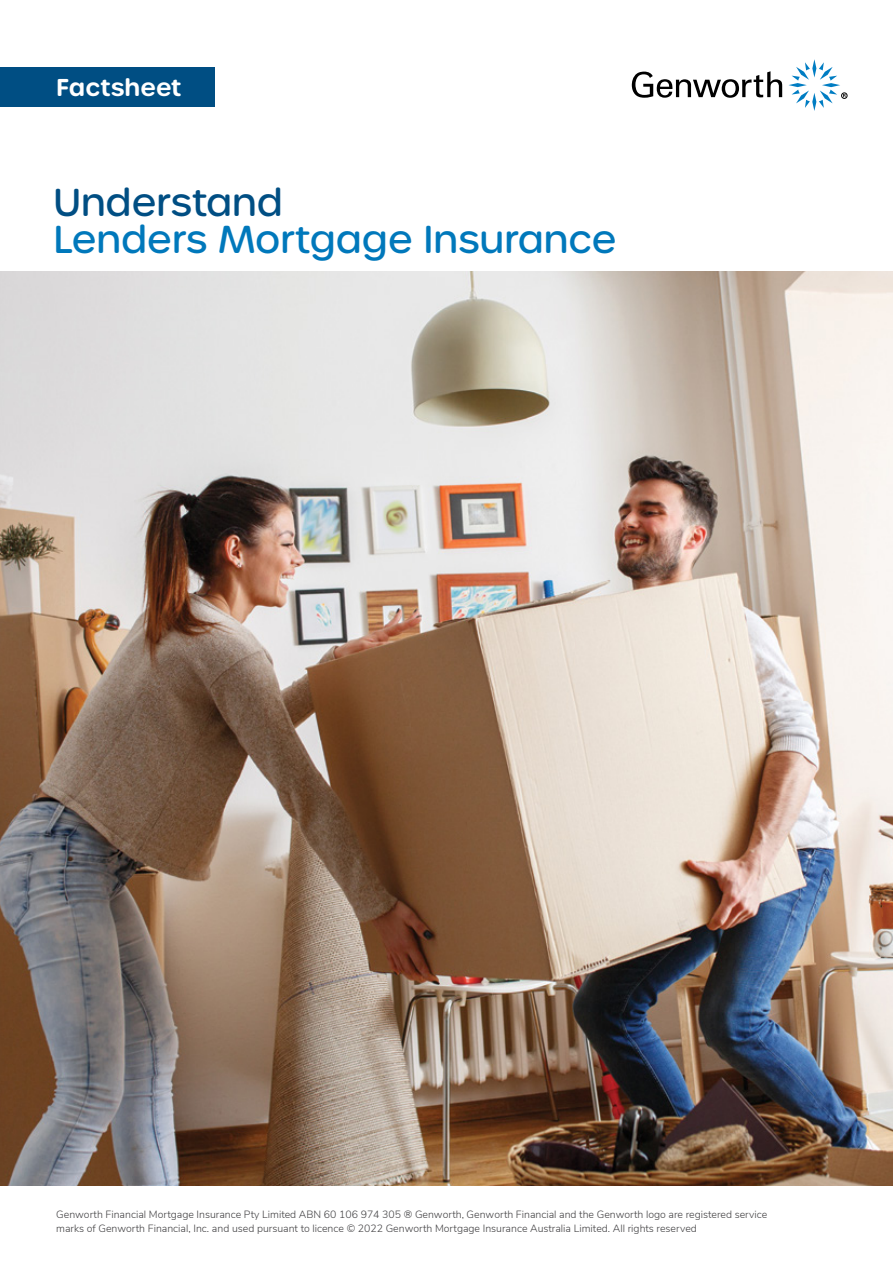
<style>
.page{position:relative;width:893px;height:1263px;background:#fff}
.page>*{position:absolute;margin:0;border:0;box-sizing:border-box;transform-origin:0 0}
.t1{font:500 37.65px "Urbane Rounded";color:#0078bb}
.t2{font:500 37.65px "Urbane Rounded";color:#004e83}
.t3{font:600 23.55px "Urbane Rounded";color:#fff}
.t4{font:300 10.5px/13.5px "Nunito Sans";color:#414042}
</style>
<div class="page">
<svg style="left:632px;top:71px;width:150px;height:27px"></svg>
<svg style="left:788px;top:59px;width:59px;height:52px"></svg>
<div style="left:0;top:67px;width:214px;height:39px;background:#004e83"></div>
<img style="left:0;top:271px;width:893px;height:914px">
<h2 class="t3" style="left:56px;top:71px;width:127px">Factsheet</h2>
<h1 class="t2" style="left:53px;top:177px;width:231px">Understand</h1>
<h1 class="t1" style="left:53px;top:215px;width:565px">Lenders Mortgage Insurance</h1>
<p class="t4" style="left:56px;top:1207px;width:712px">Genworth Financial Mortgage Insurance Pty Limited ABN 60 106 974 305 ® Genworth, Genworth Financial and the Genworth logo are registered service marks of Genworth Financial, Inc. and used pursuant to licence © 2022 Genworth Mortgage Insurance Australia Limited. All rights reserved</p>
</div>
